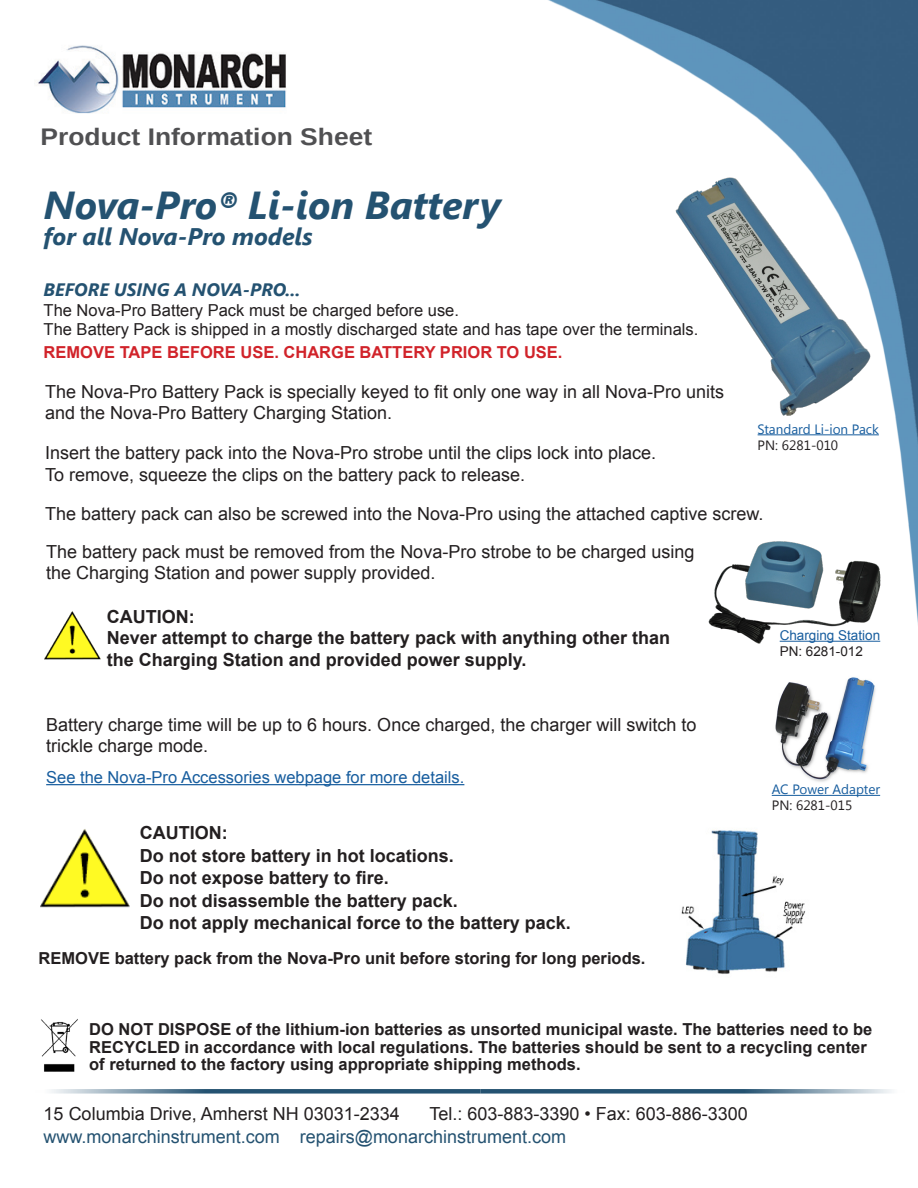
<style>
.page{position:relative;width:918px;height:1188px;background:#fff}
.page>*{position:absolute;margin:0;border:0;box-sizing:border-box;transform-origin:0 0}
.t1{font:italic 700 39px "Segoe UI";color:#245271}
.t2{font:700 24px "Arimo";color:#505052;scale:1.1 1}
.t3{font:italic 700 24px "Segoe UI";color:#245271}
.t4{font:18px/21.6px "Arial";color:#231f20}
.t5{font:700 18px/21.6px "Arial";color:#231f20}
.t6{font:18px "Arial";color:#245271}
.t7{font:italic 700 18px "Segoe UI";color:#245271}
.t8{font:700 16.5px/17.2px "Arial";color:#231f20}
.t9{font:16.5px "Arial";color:#231f20}
.t10{font:16.5px "Arial";color:#175d9e}
.t11{font:700 16.5px "Arial";color:#d1232a}
.t12{font:13.5px "Segoe UI";color:#175d9e}
.t13{font:13.5px "Segoe UI";color:#231f20}
.t14{font:13.5px "Arial";color:#175d9e}
.t15{font:13.5px "Arial";color:#231f20}
.s1{font-family:"Calibri"}
</style>
<div class="page">
<img style="left:40px;top:0;width:878px;height:1072px">
<img style="left:38px;top:39px;width:251px;height:80px">
<svg style="left:51px;top:1089px;width:430px;height:5px;background:#5b7d94"></svg>
<svg style="left:481px;top:1089px;width:411px;height:5px;background:#5b7d94"></svg>
<img style="left:672px;top:173px;width:200px;height:256px">
<hr style="left:758px;top:434px;width:121px;height:1px;background:#175d9e">
<img style="left:41px;top:822px;width:88px;height:88px">
<img style="left:45px;top:607px;width:55px;height:55px">
<img style="left:673px;top:824px;width:143px;height:157px">
<img style="left:705px;top:537px;width:179px;height:110px">
<hr style="left:780px;top:641px;width:100px;height:1px;background:#175d9e">
<img style="left:771px;top:673px;width:110px;height:111px">
<hr style="left:772px;top:795px;width:108px;height:1px;background:#175d9e">
<hr style="left:46px;top:784px;width:418px;height:1px;background:#175d9e">
<img style="left:40px;top:1019px;width:40px;height:52px">
<p class="t2" style="left:41px;top:120px;width:303px">Product Information Sheet</p>
<p class="t1" style="left:44px;top:178px;width:459px">Nova-Pro<span class="s1">®</span> Li-ion Battery</p>
<p class="t3" style="left:44px;top:219px;width:271px">for all Nova-Pro models</p>
<p class="t7" style="left:44px;top:277px;width:258px">BEFORE USING A NOVA-PRO...</p>
<p class="t9" style="left:44px;top:299px;width:417px">The Nova-Pro Battery Pack must be charged before use.</p>
<p class="t9" style="left:44px;top:319px;width:656px">The Battery Pack is shipped in a mostly discharged state and has tape over the terminals.</p>
<p class="t11" style="left:44px;top:341px;width:520px">REMOVE TAPE BEFORE USE. CHARGE BATTERY PRIOR TO USE.</p>
<p class="t4" style="left:45px;top:381px;width:681px">The Nova-Pro Battery Pack is specially keyed to fit only one way in all Nova-Pro units</p>
<p class="t4" style="left:45px;top:403px;width:349px">and the Nova-Pro Battery Charging Station.</p>
<p class="t4" style="left:45px;top:442px;width:613px">Insert the battery pack into the Nova-Pro strobe until the clips lock into place.</p>
<p class="t4" style="left:45px;top:464px;width:482px">To remove, squeeze the clips on the battery pack to release.</p>
<p class="t4" style="left:45px;top:503px;width:720px">The battery pack can also be screwed into the Nova-Pro using the attached captive screw.</p>
<p class="t12" style="left:758px;top:420px;width:123px">Standard Li-ion Pack</p>
<p class="t13" style="left:758px;top:436px;width:82px">PN: 6281-010</p>
<p class="t4" style="left:46px;top:541px;width:650px">The battery pack must be removed from the Nova-Pro strobe to be charged using</p>
<p class="t4" style="left:46px;top:562px;width:391px">the Charging Station and power supply provided.</p>
<p class="t5" style="left:107px;top:606px;width:89px">CAUTION:</p>
<p class="t5" style="left:107px;top:628px;width:565px">Never attempt to charge the battery pack with anything other than the Charging Station and provided power supply.</p>
<p class="t4" style="left:46px;top:714px;width:652px">Battery charge time will be up to 6 hours. Once charged, the charger will switch to trickle charge mode.</p>
<p class="t10" style="left:46px;top:766px;width:420px">See the Nova-Pro Accessories webpage for more details.</p>
<p class="t5" style="left:140px;top:822px;width:89px">CAUTION:</p>
<p class="t5" style="left:140px;top:845px;width:316px">Do not store battery in hot locations.</p>
<p class="t5" style="left:140px;top:867px;width:251px">Do not expose battery to fire.</p>
<p class="t5" style="left:140px;top:890px;width:320px">Do not disassemble the battery pack.</p>
<p class="t5" style="left:140px;top:912px;width:433px">Do not apply mechanical force to the battery pack.</p>
<p class="t8" style="left:39px;top:950px;width:608px">REMOVE battery pack from the Nova-Pro unit before storing for long periods.</p>
<p class="t14" style="left:780px;top:626px;width:102px">Charging Station</p>
<p class="t15" style="left:780px;top:642px;width:85px">PN: 6281-012</p>
<p class="t12" style="left:772px;top:780px;width:110px">AC Power Adapter</p>
<p class="t13" style="left:772px;top:796px;width:82px">PN: 6281-015</p>
<p class="t8" style="left:89px;top:1021px;width:785px">DO NOT DISPOSE of the lithium-ion batteries as unsorted municipal waste. The batteries need to be<br>RECYCLED in accordance with local regulations. The batteries should be sent to a recycling center of returned to the factory using appropriate shipping methods.</p>
<p class="t4" style="left:44px;top:1103px;width:358px">15 Columbia Drive, Amherst NH 03031-2334</p>
<p class="t4" style="left:430px;top:1103px;width:320px">Tel.: 603-883-3390 • Fax: 603-886-3300</p>
<p class="t6" style="left:44px;top:1125px;width:524px">www.monarchinstrument.com repairs@monarchinstrument.com</p>
</div>
